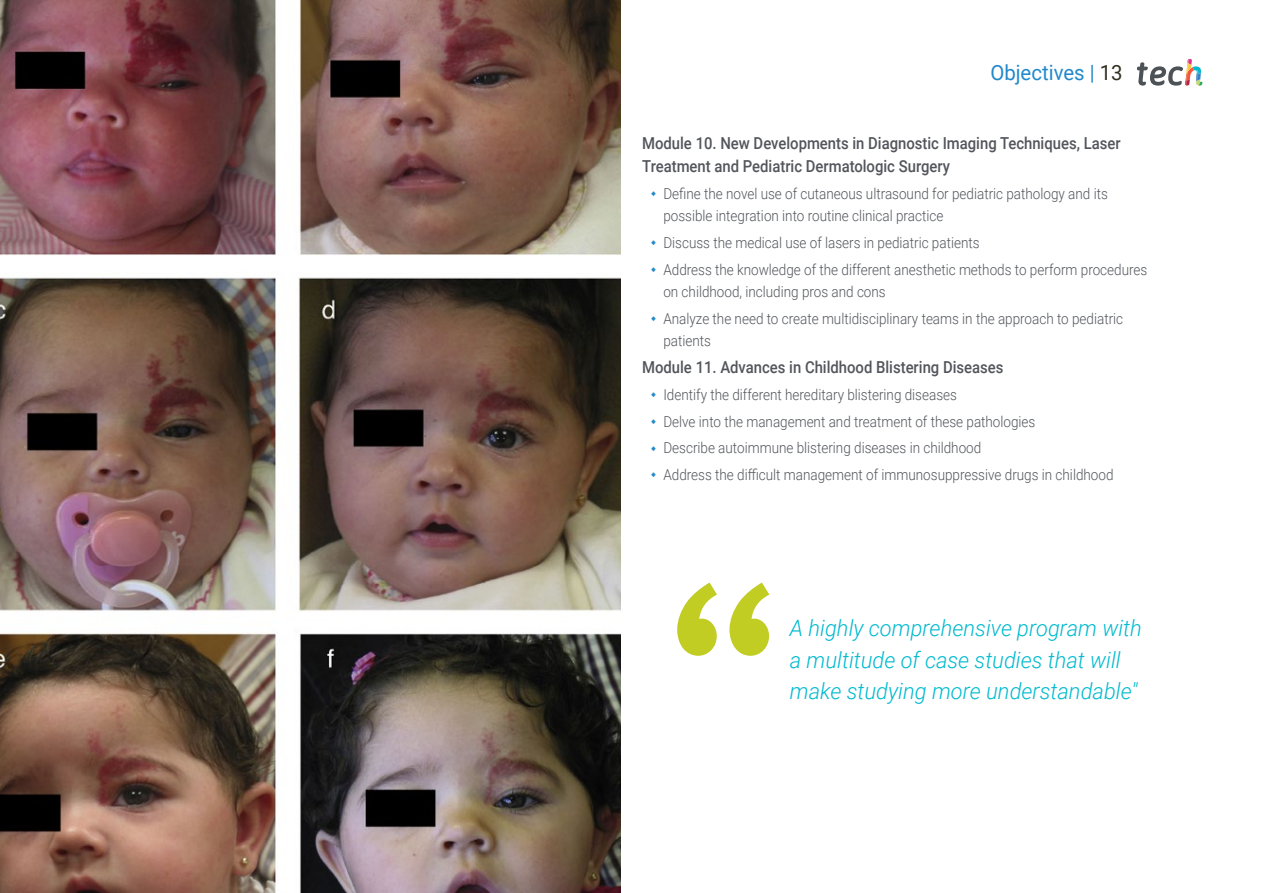
<style>
.page{position:relative;width:1263px;height:893px;background:#fff}
.page>*{position:absolute;margin:0;border:0;box-sizing:border-box;transform-origin:0 0}
.t1{font:italic 300 22.5px/31.5px "Roboto";color:#00bacf}
.t2{font:21px "Roboto";color:#2289ca}
.t3{font:500 16.5px/22.5px "Roboto";color:#52555b;scale:.9 1}
.t4{font:300 15px/26.7px "Roboto";color:#52555b;scale:.9 1}
.s1{color:#312e20}
</style>
<div class="page">
<svg style="left:1137px;top:59px;width:65px;height:27px"></svg>
<img style="left:0;top:0;width:621px;height:893px">
<svg style="left:677px;top:583px;width:92px;height:73px"></svg>
<h2 class="t2" style="left:990px;top:57px;width:134px">Objectives | <span class="s1">13</span></h2>
<p class="t3" style="left:642px;top:132px;width:533px">Module 10. New Developments in Diagnostic Imaging Techniques, Laser<br>Treatment and Pediatric Dermatologic Surgery</p>
<p class="t4" style="left:663px;top:181px;width:495px;line-height:22.5px">Define the novel use of cutaneous ultrasound for pediatric pathology and its possible integration into routine clinical practice</p>
<p class="t4" style="left:663px;top:229px;width:539px">Discuss the medical use of lasers in pediatric patients<br>Address the knowledge of the different anesthetic methods to perform procedures</p>
<p class="t4" style="left:663px;top:278px;width:512px">on childhood, including pros and cons<br>Analyze the need to create multidisciplinary teams in the approach to pediatric</p>
<p class="t4" style="left:663px;top:327px;width:54px">patients</p>
<p class="t3" style="left:642px;top:355px;width:403px">Module 11. Advances in Childhood Blistering Diseases</p>
<p class="t4" style="left:663px;top:381px;width:502px">Identify the different hereditary blistering diseases<br>Delve into the management and treatment of these pathologies<br>Describe autoimmune blistering diseases in childhood<br>Address the difficult management of immunosuppressive drugs in childhood</p>
<h1 class="t1" style="left:790px;top:612px;width:353px">A highly comprehensive program with a multitude of case studies that will make studying more understandable"</h1>
</div>
